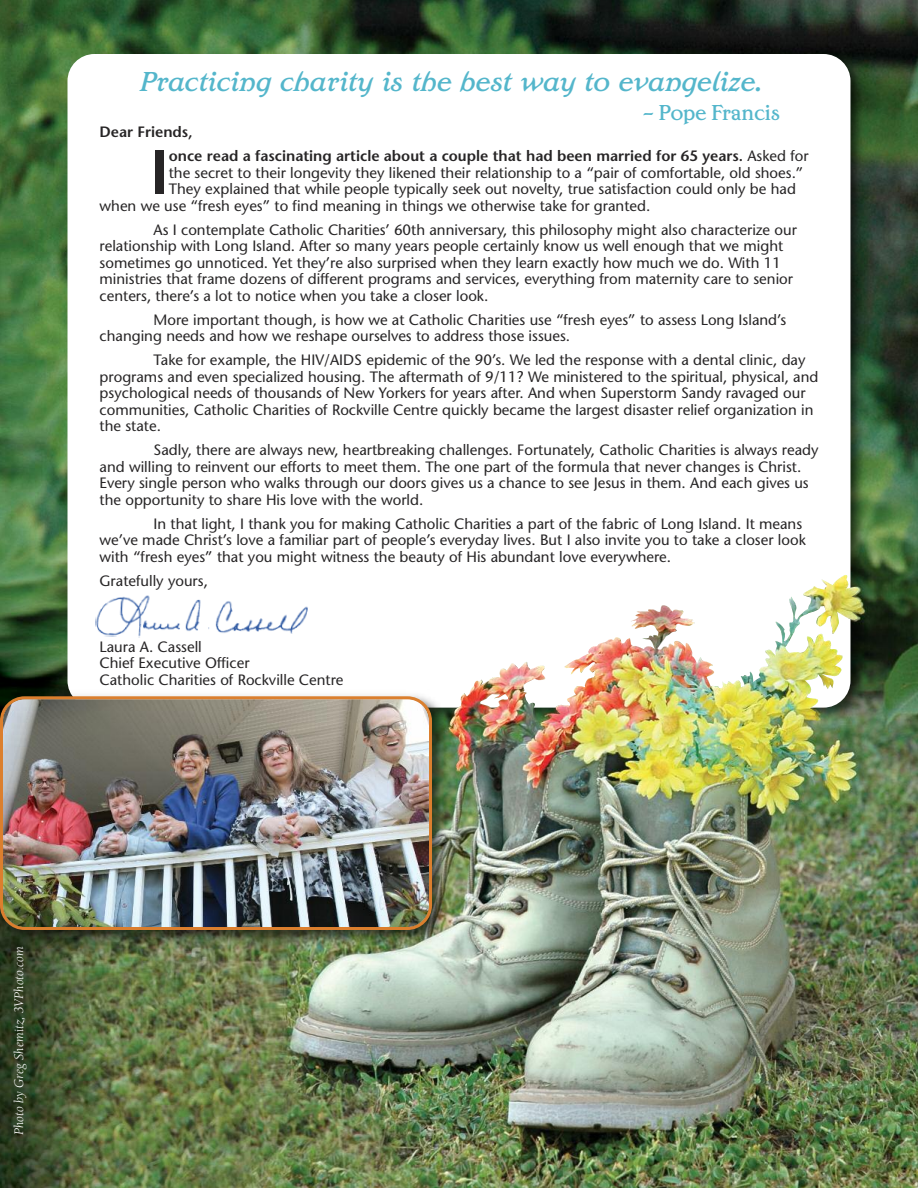
<style>
.page{position:relative;width:918px;height:1188px;background:#fff}
.page>*{position:absolute;margin:0;border:0;box-sizing:border-box;transform-origin:0 0}
.t1{font:600 62.1px "Stone Sans";color:#272526}
.t2{font:italic 500 28.5px "Edwardian LT";color:#54b6cb}
.t3{font:22.5px "Edwardian Medium Plain";color:#54b6cb}
.t4{font:15px/16.5px "Stone Sans";color:#272526}
.t5{font:600 15px "Stone Sans";color:#272526}
.t6{font:italic 13.5px "Berkeley";color:#fff}
.s1{font-weight:400}
</style>
<div class="page">
<img style="left:22px;top:0;width:896px;height:1188px">
<img style="left:61px;top:47px;width:809px;height:680px">
<div style="left:68px;top:54px;width:782px;height:654px;background:#fff;border-radius:27px"></div>
<img style="left:0;top:0;width:22px;height:1188px">
<img style="left:95px;top:595px;width:213px;height:43px">
<img style="left:451px;top:605px;width:246px;height:129px">
<img style="left:0;top:690px;width:451px;height:259px">
<img style="left:0;top:696px;width:432px;height:234px">
<h2 class="t2" style="left:140px;top:65px;width:624px">Practicing charity is the best way to evangelize.</h2>
<h3 class="t3" style="left:643px;top:105px;width:139px">– Pope Francis</h3>
<p class="t5" style="left:100px;top:126px;width:95px">Dear Friends,</p>
<h1 class="t1" style="left:150px;top:148px;width:21px">I</h1>
<p class="t5" style="left:169px;top:150px;width:641px">once read a fascinating article about a couple that had been married for 65 years. <span class="s1">Asked for</span></p>
<p class="t4" style="left:169px;top:166px;width:636px">the secret to their longevity they likened their relationship to a “pair of comfortable, old shoes.”</p>
<p class="t4" style="left:169px;top:182px;width:629px">They explained that while people typically seek out novelty, true satisfaction could only be had</p>
<p class="t4" style="left:100px;top:199px;width:552px">when we use “fresh eyes” to find meaning in things we otherwise take for granted.</p>
<p class="t4" style="left:100px;top:223px;width:699px;text-indent:54px">As I contemplate Catholic Charities’ 60th anniversary, this philosophy might also characterize our relationship with Long Island. After so many years people certainly know us well enough that we might sometimes go unnoticed. Yet they’re also surprised when they learn exactly how much we do. With 11 ministries that frame dozens of different programs and services, everything from maternity care to senior centers, there’s a lot to notice when you take a closer look.</p>
<p class="t4" style="left:100px;top:313px;width:688px;text-indent:54px">More important though, is how we at Catholic Charities use “fresh eyes” to assess Long Island’s changing needs and how we reshape ourselves to address those issues.</p>
<p class="t4" style="left:100px;top:353px;width:720px;text-indent:54px">Take for example, the HIV/AIDS epidemic of the 90’s. We led the response with a dental clinic, day programs and even specialized housing. The aftermath of 9/11? We ministered to the spiritual, physical, and psychological needs of thousands of New Yorkers for years after. And when Superstorm Sandy ravaged our communities, Catholic Charities of Rockville Centre quickly became the largest disaster relief organization in the state.</p>
<p class="t4" style="left:100px;top:443px;width:720px;text-indent:54px">Sadly, there are always new, heartbreaking challenges. Fortunately, Catholic Charities is always ready and willing to reinvent our efforts to meet them. The one part of the formula that never changes is Christ.<br>Every single person who walks through our doors gives us a chance to see Jesus in them. And each gives us the opportunity to share His love with the world.</p>
<p class="t4" style="left:100px;top:517px;width:708px;text-indent:54px">In that light, I thank you for making Catholic Charities a part of the fabric of Long Island. It means we’ve made Christ’s love a familiar part of people’s everyday lives. But I also invite you to take a closer look with “fresh eyes” that you might witness the beauty of His abundant love everywhere.</p>
<p class="t4" style="left:100px;top:574px;width:110px">Gratefully yours,</p>
<p class="t4" style="left:100px;top:640px;width:246px">Laura A. Cassell<br>Chief Executive Officer<br>Catholic Charities of Rockville Centre</p>
<p class="t6" style="left:13px;top:1135px;width:190px;rotate:-90deg">Photo by Greg Shemitz, 3VPhoto.com</p>
</div>
